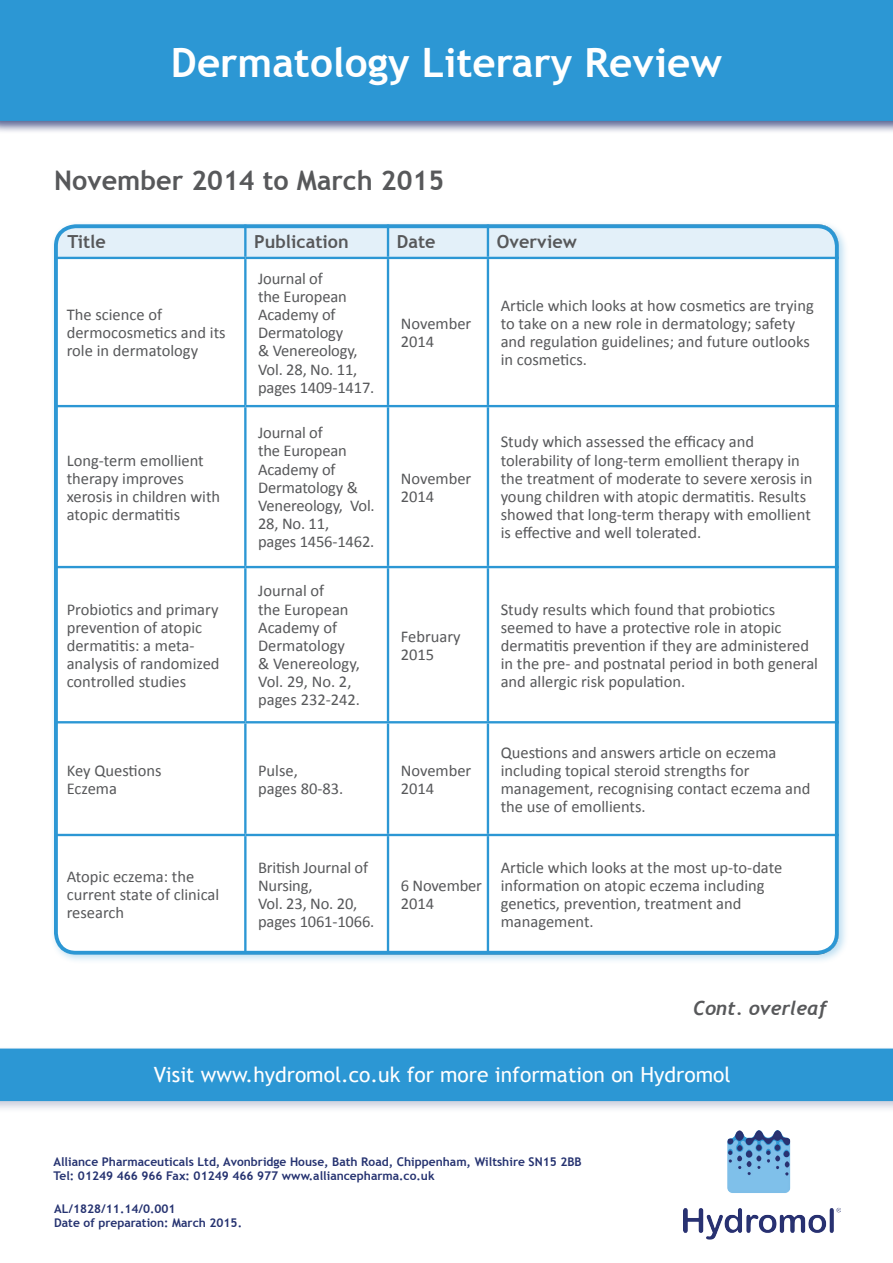
<style>
.page{position:relative;width:893px;height:1263px;background:#fff}
.page>*{position:absolute;margin:0;border:0;box-sizing:border-box;transform-origin:0 0}
.t1{font:700 40.5px "Trebuchet MS";color:#fff}
.t2{font:700 27px "Trebuchet MS";color:#57585a}
.t3{font:21px "Trebuchet MS";color:#fff}
.t4{font:italic 700 19.5px "Trebuchet";color:#57585a}
.Table_Text{font:700 18px "Trebuchet MS";color:#57585a}
.t5{font:16.5px/18.1px "Calibri";color:#57585a}
.t6{font:700 12px "Trebuchet MS";color:#253270}
</style>
<div class="page">
<div style="left:0;top:1045px;width:893px;height:69px;background:#253270;opacity:.25"></div>
<div style="left:0;top:1048px;width:893px;height:53px;background:#2c97d4"></div>
<div style="left:50px;top:220px;width:799px;height:745px;background:#2c97d4;opacity:.3"></div>
<div style="left:54px;top:224px;width:785px;height:33px;background:#e3f0f9"></div>
<svg style="left:54px;top:259px;width:785px;height:694px"></svg>
<hr style="left:244px;top:224px;width:3px;height:33px;background:#2c97d4">
<hr style="left:387px;top:224px;width:2px;height:33px;background:#2c97d4">
<hr style="left:487px;top:224px;width:2px;height:33px;background:#2c97d4">
<hr style="left:54px;top:257px;width:191px;height:2px;background:#2c97d4">
<hr style="left:244px;top:259px;width:3px;height:146px;background:#2c97d4">
<hr style="left:244px;top:723px;width:3px;height:111px;background:#2c97d4">
<hr style="left:245px;top:257px;width:143px;height:2px;background:#2c97d4">
<hr style="left:388px;top:257px;width:100px;height:2px;background:#2c97d4">
<hr style="left:488px;top:257px;width:351px;height:2px;background:#2c97d4">
<hr style="left:387px;top:259px;width:2px;height:146px;background:#2c97d4">
<hr style="left:487px;top:259px;width:2px;height:146px;background:#2c97d4">
<hr style="left:387px;top:723px;width:2px;height:111px;background:#2c97d4">
<hr style="left:487px;top:723px;width:2px;height:111px;background:#2c97d4">
<hr style="left:54px;top:834px;width:191px;height:2px;background:#2c97d4">
<hr style="left:244px;top:407px;width:3px;height:159px;background:#2c97d4">
<hr style="left:244px;top:836px;width:3px;height:116px;background:#2c97d4">
<hr style="left:245px;top:834px;width:143px;height:2px;background:#2c97d4">
<hr style="left:388px;top:834px;width:100px;height:2px;background:#2c97d4">
<hr style="left:488px;top:834px;width:351px;height:2px;background:#2c97d4">
<hr style="left:387px;top:407px;width:2px;height:159px;background:#2c97d4">
<hr style="left:487px;top:407px;width:2px;height:159px;background:#2c97d4">
<hr style="left:387px;top:836px;width:2px;height:116px;background:#2c97d4">
<hr style="left:487px;top:836px;width:2px;height:116px;background:#2c97d4">
<hr style="left:54px;top:405px;width:191px;height:2px;background:#2c97d4">
<hr style="left:54px;top:566px;width:191px;height:2px;background:#2c97d4">
<hr style="left:54px;top:721px;width:191px;height:2px;background:#2c97d4">
<hr style="left:244px;top:568px;width:3px;height:153px;background:#2c97d4">
<hr style="left:245px;top:405px;width:143px;height:2px;background:#2c97d4">
<hr style="left:388px;top:405px;width:100px;height:2px;background:#2c97d4">
<hr style="left:488px;top:405px;width:351px;height:2px;background:#2c97d4">
<hr style="left:245px;top:566px;width:143px;height:2px;background:#2c97d4">
<hr style="left:388px;top:566px;width:100px;height:2px;background:#2c97d4">
<hr style="left:488px;top:566px;width:351px;height:2px;background:#2c97d4">
<hr style="left:245px;top:721px;width:143px;height:2px;background:#2c97d4">
<hr style="left:388px;top:721px;width:100px;height:2px;background:#2c97d4">
<hr style="left:488px;top:721px;width:351px;height:2px;background:#2c97d4">
<hr style="left:387px;top:568px;width:2px;height:153px;background:#2c97d4">
<hr style="left:487px;top:568px;width:2px;height:153px;background:#2c97d4">
<div style="left:54px;top:224px;width:785px;height:731px;border:4px solid #2c97d4;border-radius:20px"></div>
<img style="left:684px;top:1130px;width:156px;height:110px">
<div style="left:0;top:0;width:893px;height:134px;background:#253270;opacity:.75"></div>
<div style="left:0;top:0;width:893px;height:121px;background:#2c97d4"></div>
<p class="t1" style="left:171px;top:37px;width:553px">Dermatology Literary Review</p>
<p class="t2" style="left:54px;top:164px;width:391px">November 2014 to March 2015</p>
<p class="Table_Text" style="left:67px;top:230px;width:40px">Title</p>
<p class="Table_Text" style="left:254px;top:230px;width:96px">Publication</p>
<p class="Table_Text" style="left:397px;top:230px;width:40px">Date</p>
<p class="Table_Text" style="left:497px;top:230px;width:82px">Overview</p>
<p class="t5" style="left:67px;top:306px;width:160px">The science of dermocosmetics and its role in dermatology</p>
<p class="t5" style="left:67px;top:451px;width:155px">Long-term emollient therapy improves xerosis in children with atopic dermatitis</p>
<p class="t5" style="left:67px;top:600px;width:154px">Probiotics and primary prevention of atopic dermatitis: a meta&shy;analysis of randomized controlled studies</p>
<p class="t5" style="left:67px;top:761px;width:96px">Key Questions</p>
<p class="t5" style="left:67px;top:779px;width:52px">Eczema</p>
<p class="t5" style="left:258px;top:269px;width:118px">Journal of<br>the European<br>Academy of<br>Dermatology<br>&amp; Venereology,<br>Vol. 28, No. 11, pages 1409-1417.</p>
<p class="t5" style="left:258px;top:424px;width:118px">Journal of<br>the European<br>Academy of<br>Dermatology &amp;<br>Venereology, Vol.<br>28, No. 11,</p>
<p class="t5" style="left:258px;top:533px;width:118px">pages 1456-1462.</p>
<p class="t5" style="left:258px;top:582px;width:103px">Journal of<br>the European<br>Academy of<br>Dermatology &amp; Venereology,<br>Vol. 29, No. 2, pages 232-242.</p>
<p class="t5" style="left:401px;top:315px;width:72px">November<br>2014</p>
<p class="t5" style="left:401px;top:469px;width:72px">November<br>2014</p>
<p class="t5" style="left:401px;top:627px;width:61px">February<br>2015</p>
<p class="t5" style="left:258px;top:761px;width:87px">Pulse,<br>pages 80-83.</p>
<p class="t5" style="left:401px;top:761px;width:72px">November<br>2014</p>
<p class="t5" style="left:501px;top:296px;width:315px">Article which looks at how cosmetics are trying to take on a new role in dermatology; safety and regulation guidelines; and future outlooks in cosmetics.</p>
<p class="t5" style="left:501px;top:433px;width:313px">Study which assessed the efficacy and tolerability of long-term emollient therapy in the treatment of moderate to severe xerosis in young children with atopic dermatitis. Results showed that long-term therapy with emollient is effective and well tolerated.</p>
<p class="t5" style="left:501px;top:600px;width:319px">Study results which found that probiotics seemed to have a protective role in atopic dermatitis prevention if they are administered in the pre- and postnatal period in both general and allergic risk population.</p>
<p class="t5" style="left:501px;top:743px;width:311px">Questions and answers article on eczema including topical steroid strengths for management, recognising contact eczema and the use of emollients.</p>
<p class="t5" style="left:67px;top:867px;width:154px">Atopic eczema: the current state of clinical research</p>
<p class="t5" style="left:258px;top:858px;width:112px">British Journal of<br>Nursing,</p>
<p class="t5" style="left:258px;top:895px;width:118px">Vol. 23, No. 20, pages 1061-1066.</p>
<p class="t5" style="left:401px;top:876px;width:83px">6 November<br>2014</p>
<p class="t5" style="left:501px;top:858px;width:283px">Article which looks at the most up-to-date information on atopic eczema including genetics, prevention, treatment and management.</p>
<p class="t4" style="left:693px;top:996px;width:135px">Cont. overleaf</p>
<p class="t3" style="left:154px;top:1062px;width:578px">Visit www.hydromol.co.uk for more information on Hydromol</p>
<p class="t6" style="left:54px;top:1154px;width:530px">Alliance Pharmaceuticals Ltd, Avonbridge House, Bath Road, Chippenham, Wiltshire SN15 2BB</p>
<p class="t6" style="left:54px;top:1168px;width:383px">Tel: 01249 466 966 Fax: 01249 466 977 www.alliancepharma.co.uk</p>
<p class="t6" style="left:54px;top:1201px;width:123px">AL/1828/11.14/0.001</p>
<p class="t6" style="left:54px;top:1215px;width:189px">Date of preparation: March 2015.</p>
</div>
